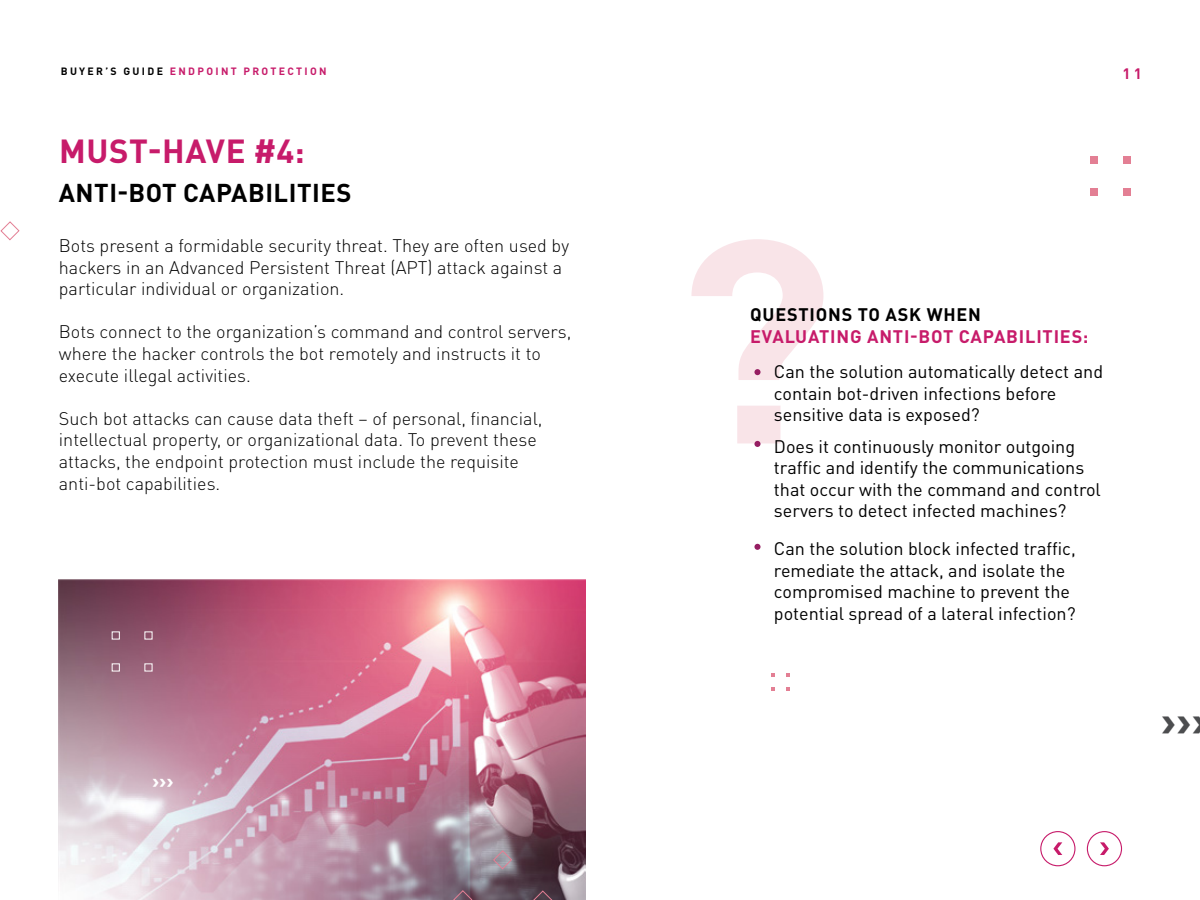
<style>
.page{position:relative;width:1200px;height:900px;background:#fff}
.page>*{position:absolute;margin:0;border:0;box-sizing:border-box;transform-origin:0 0}
.t1{font:41.55px "Deep Space MF Bold";color:#4c4d4f}
.t2{font:700 33px "DIN Pro";letter-spacing:.02em;color:#c71b6a}
.t3{font:700 25.5px "DIN Pro";letter-spacing:.02em;color:#000}
.t4{font:19.5px "Deep Space MF Bold";color:#fff}
.t5{font:300 18px/21.6px "DIN Pro";color:#000}
.t6{font:18px/21.6px "DIN Pro";color:#000}
.t7{font:700 18px "DIN Pro";letter-spacing:.045em;color:#c71b6a}
.t8{font:700 18px "DIN Pro";letter-spacing:.045em;color:#000}
.t9{font:700 15px "DIN Pro";color:#c71b6a}
.t10{font:700 10.5px "DIN Pro";letter-spacing:.22em;color:#c71b6a}
.s1{color:#000}
</style>
<div class="page">
<img style="left:59px;top:580px;width:526px;height:320px">
<svg style="left:1px;top:222px;width:18px;height:18px"></svg>
<svg style="left:772px;top:673px;width:3px;height:4px"></svg>
<svg style="left:786px;top:673px;width:3px;height:4px"></svg>
<svg style="left:772px;top:687px;width:3px;height:4px"></svg>
<svg style="left:786px;top:687px;width:3px;height:4px"></svg>
<div style="left:112px;top:632px;width:8px;height:7px;border:1px solid #fff"></div>
<div style="left:112px;top:663px;width:8px;height:8px;border:1px solid #fff"></div>
<div style="left:145px;top:663px;width:7px;height:8px;border:1px solid #fff"></div>
<div style="left:1091px;top:156px;width:7px;height:7px;background:#e37f94"></div>
<div style="left:1124px;top:156px;width:7px;height:7px;background:#e37f94"></div>
<div style="left:1091px;top:188px;width:7px;height:7px;background:#e37f94"></div>
<div style="left:1124px;top:188px;width:7px;height:7px;background:#e37f94"></div>
<svg style="left:691px;top:239px;width:132px;height:204px"></svg>
<div style="left:754px;top:369px;width:7px;height:6px;background:#961e62;border-radius:50%"></div>
<div style="left:754px;top:441px;width:7px;height:6px;background:#961e62;border-radius:50%"></div>
<div style="left:754px;top:544px;width:7px;height:6px;background:#961e62;border-radius:50%"></div>
<svg style="left:493px;top:851px;width:19px;height:18px"></svg>
<svg style="left:533px;top:891px;width:19px;height:9px"></svg>
<svg style="left:453px;top:890px;width:19px;height:10px"></svg>
<svg style="left:1087px;top:831px;width:35px;height:35px"></svg>
<svg style="left:1040px;top:831px;width:36px;height:35px"></svg>
<p class="t10" style="left:61px;top:62px;width:267px"><span class="s1">BUYER’S GUIDE</span> ENDPOINT PROTECTION</p>
<h2 class="t2" style="left:59px;top:124px;width:247px">MUST-HAVE #4:</h2>
<h3 class="t3" style="left:59px;top:171px;width:294px">ANTI-BOT CAPABILITIES</h3>
<p class="t5" style="left:59px;top:233px;width:512px">Bots present a formidable security threat. They are often used by hackers in an Advanced Persistent Threat (APT) attack against a particular individual or organization.</p>
<p class="t5" style="left:59px;top:320px;width:514px">Bots connect to the organization’s command and control servers, where the hacker controls the bot remotely and instructs it to execute illegal activities.</p>
<p class="t5" style="left:59px;top:406px;width:485px">Such bot attacks can cause data theft – of personal, financial, intellectual property, or organizational data. To prevent these attacks, the endpoint protection must include the requisite anti-bot capabilities.</p>
<p class="t4" style="left:152px;top:773px;width:23px">&gt;&gt;&gt;</p>
<p class="t9" style="left:1123px;top:61px;width:21px">11</p>
<p class="t8" style="left:750px;top:299px;width:232px">QUESTIONS TO ASK WHEN</p>
<p class="t7" style="left:750px;top:322px;width:340px">EVALUATING ANTI-BOT CAPABILITIES:</p>
<p class="t6" style="left:774px;top:359px;width:331px">Can the solution automatically detect and contain bot-driven infections before sensitive data is exposed?</p>
<p class="t6" style="left:774px;top:434px;width:328px">Does it continuously monitor outgoing traffic and identify the communications that occur with the command and control servers to detect infected machines?</p>
<p class="t6" style="left:774px;top:536px;width:303px">Can the solution block infected traffic, remediate the attack, and isolate the compromised machine to prevent the potential spread of a lateral infection?</p>
<h1 class="t1" style="left:1161px;top:703px;width:48px">&gt;&gt;&gt;</h1>
</div>
